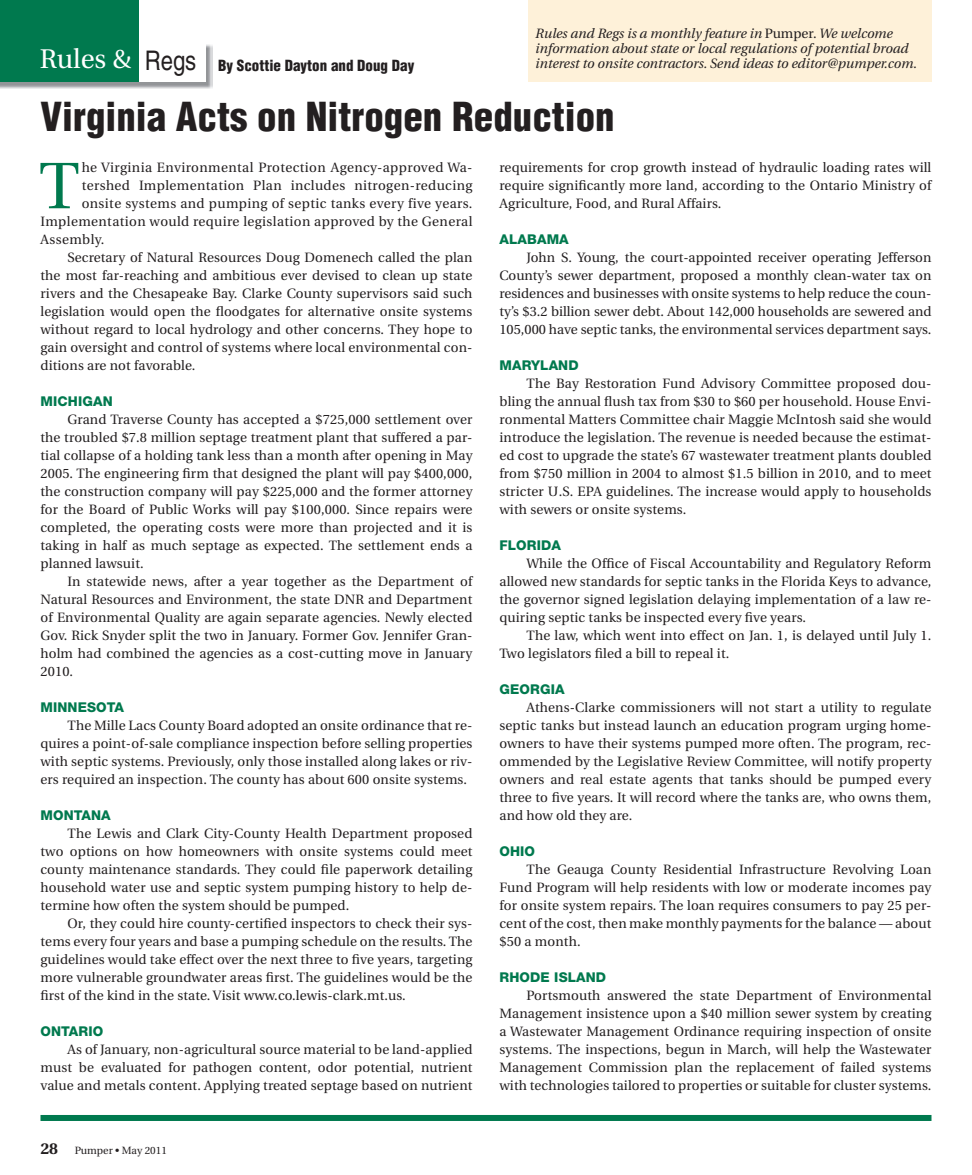
<style>
.page{position:relative;width:972px;height:1175px;background:#fff}
.page>*{position:absolute;margin:0;border:0;box-sizing:border-box;transform-origin:0 0}
.t1{font:65.55px "Utopia";color:#00794e}
.t2{font:900 condensed 39px "Helvetica";color:#231f20}
.t3{font:27px "Utopia";color:#fff}
.t4{font:900 condensed 15px "Helvetica";color:#231f20}
.t5{font:13.5px/18px "Utopia";letter-spacing:.01em;color:#231f20;text-align:justify}
.t6{font:13.5px "Utopia";letter-spacing:.03em;color:#231f20}
.t7{font:italic 13.5px/15px "Utopia";color:#231f20}
.t8{font:800 13.5px "Helvetica Neue";letter-spacing:.01em;color:#00794e}
.t9{font:10.5px "Utopia";color:#231f20}
.s1{font-style:normal}
.s2{font-family:"Helvetica";font-stretch:condensed;color:#231f20}
.s3{font-weight:700;font-size:15.75px}
</style>
<div class="page">
<img style="left:0;top:44px;width:212px;height:45px">
<div style="left:0;top:42px;width:205px;height:40px;background:#fff"></div>
<div style="left:0;top:0;width:138px;height:82px;background:#00794e"></div>
<div style="left:40px;top:1114px;width:892px;height:6px;background:#00794e"></div>
<div style="left:528px;top:0;width:404px;height:82px;background:#fef1d9"></div>
<p class="t7" style="left:535px;top:26px;width:383px">Rules and Regs is a monthly feature in <span class="s1">Pumper.</span> We welcome information about state or local regulations of potential broad interest to onsite contractors. Send ideas to editor@pumper.com.</p>
<h3 class="t3" style="left:40px;top:44px;width:158px">Rules &amp; <span class="s2">Regs</span></h3>
<h2 class="t2" style="left:40px;top:92px;width:576px">Virginia Acts on Nitrogen Reduction</h2>
<p class="t4" style="left:218px;top:56px;width:198px">By Scottie Dayton and Doug Day</p>
<h1 class="t1" style="left:39px;top:150px;width:42px">T</h1>
<p class="t6" style="left:82px;top:160px;width:392px">he Virginia Environmental Protection Agency-approved Wa-</p>
<p class="t6" style="left:82px;top:178px;width:392px">tershed Implementation Plan includes nitrogen-reducing</p>
<p class="t6" style="left:82px;top:196px;width:392px">onsite systems and pumping of septic tanks every five years.</p>
<p class="t6" style="left:40px;top:214px;width:433px">Implementation would require legislation approved by the General</p>
<p class="t6" style="left:40px;top:232px;width:65px">Assembly.</p>
<p class="t5" style="left:67px;top:249px;width:406px">Secretary of Natural Resources Doug Domenech called the plan</p>
<p class="t5" style="left:40px;top:267px;width:434px">the most far-reaching and ambitious ever devised to clean up state</p>
<p class="t5" style="left:40px;top:285px;width:433px">rivers and the Chesapeake Bay. Clarke County supervisors said such</p>
<p class="t5" style="left:40px;top:303px;width:433px">legislation would open the floodgates for alternative onsite systems</p>
<p class="t5" style="left:40px;top:321px;width:434px">without regard to local hydrology and other concerns. They hope to</p>
<p class="t5" style="left:40px;top:339px;width:434px">gain oversight and control of systems where local environmental con-</p>
<p class="t5" style="left:40px;top:357px;width:157px">ditions are not favorable.</p>
<p class="t8" style="left:40px;top:393px;width:74px">MICHIGAN</p>
<p class="t5" style="left:40px;top:411px;width:434px;text-indent:27px">Grand Traverse County has accepted a $725,000 settlement over the troubled $7.8 million septage treatment plant that suffered a par&shy;tial collapse of a holding tank less than a month after opening in May 2005. The engineering firm that designed the plant will pay $400,000, the construction company will pay $225,000 and the former attorney for the Board of Public Works will pay $100,000. Since repairs were completed, the operating costs were more than projected and it is taking in half as much septage as expected. The settlement ends a planned lawsuit.</p>
<p class="t5" style="left:40px;top:573px;width:434px;text-indent:27px">In statewide news, after a year together as the Department of Natural Resources and Environment, the state DNR and Department of Environmental Quality are again separate agencies. Newly elected Gov. Rick Snyder split the two in January. Former Gov. Jennifer Gran&shy;holm had combined the agencies as a cost-cutting move in January 2010.</p>
<p class="t8" style="left:40px;top:699px;width:85px">MINNESOTA</p>
<p class="t5" style="left:40px;top:717px;width:433px;text-indent:27px">The Mille Lacs County Board adopted an onsite ordinance that re&shy;quires a point-of-sale compliance inspection before selling properties with septic systems. Previously, only those installed along lakes or riv&shy;ers required an inspection. The county has about 600 onsite systems.</p>
<p class="t8" style="left:40px;top:807px;width:72px">MONTANA</p>
<p class="t5" style="left:40px;top:825px;width:434px;text-indent:27px">The Lewis and Clark City-County Health Department proposed two options on how homeowners with onsite systems could meet county maintenance standards. They could file paperwork detailing household water use and septic system pumping history to help de&shy;termine how often the system should be pumped.</p>
<p class="t5" style="left:40px;top:915px;width:434px;text-indent:27px">Or, they could hire county-certified inspectors to check their sys&shy;tems every four years and base a pumping schedule on the results. The guidelines would take effect over the next three to five years, targeting more vulnerable groundwater areas first. The guidelines would be the first of the kind in the state. Visit www.co.lewis-clark.mt.us.</p>
<p class="t8" style="left:40px;top:1023px;width:64px">ONTARIO</p>
<p class="t5" style="left:40px;top:1041px;width:434px;text-indent:27px">As of January, non-agricultural source material to be land-applied must be evaluated for pathogen content, odor potential, nutrient value and metals content. Applying treated septage based on nutrient</p>
<p class="t9" style="left:40px;top:1144px;width:128px"><span class="s3">28</span> Pumper • May 2011</p>
<p class="t5" style="left:499px;top:159px;width:434px">requirements for crop growth instead of hydraulic loading rates will require significantly more land, according to the Ontario Ministry of Agriculture, Food, and Rural Affairs.</p>
<p class="t8" style="left:499px;top:231px;width:71px">ALABAMA</p>
<p class="t5" style="left:499px;top:249px;width:434px;text-indent:27px">John S. Young, the court-appointed receiver operating Jefferson County’s sewer department, proposed a monthly clean-water tax on residences and businesses with onsite systems to help reduce the coun&shy;ty’s $3.2 billion sewer debt. About 142,000 households are sewered and 105,000 have septic tanks, the environmental services department says.</p>
<p class="t8" style="left:499px;top:357px;width:81px">MARYLAND</p>
<p class="t5" style="left:499px;top:375px;width:434px;text-indent:27px">The Bay Restoration Fund Advisory Committee proposed dou&shy;bling the annual flush tax from $30 to $60 per household. House Envi&shy;ronmental Matters Committee chair Maggie McIntosh said she would introduce the legislation. The revenue is needed because the estimat&shy;ed cost to upgrade the state’s 67 wastewater treatment plants doubled from $750 million in 2004 to almost $1.5 billion in 2010, and to meet stricter U.S. EPA guidelines. The increase would apply to households with sewers or onsite systems.</p>
<p class="t8" style="left:499px;top:537px;width:63px">FLORIDA</p>
<p class="t5" style="left:499px;top:555px;width:434px;text-indent:27px">While the Office of Fiscal Accountability and Regulatory Reform allowed new standards for septic tanks in the Florida Keys to advance, the governor signed legislation delaying implementation of a law re&shy;quiring septic tanks be inspected every five years.</p>
<p class="t5" style="left:499px;top:627px;width:433px;text-indent:27px">The law, which went into effect on Jan. 1, is delayed until July 1.<br>Two legislators filed a bill to repeal it.</p>
<p class="t8" style="left:499px;top:681px;width:67px">GEORGIA</p>
<p class="t5" style="left:499px;top:699px;width:434px;text-indent:27px">Athens-Clarke commissioners will not start a utility to regulate septic tanks but instead launch an education program urging home&shy;owners to have their systems pumped more often. The program, rec&shy;ommended by the Legislative Review Committee, will notify property owners and real estate agents that tanks should be pumped every three to five years. It will record where the tanks are, who owns them, and how old they are.</p>
<p class="t8" style="left:499px;top:843px;width:37px">OHIO</p>
<p class="t5" style="left:499px;top:861px;width:433px;text-indent:27px">The Geauga County Residential Infrastructure Revolving Loan Fund Program will help residents with low or moderate incomes pay for onsite system repairs. The loan requires consumers to pay 25 per&shy;cent of the cost, then make monthly payments for the balance — about $50 a month.</p>
<p class="t8" style="left:499px;top:969px;width:108px">RHODE ISLAND</p>
<p class="t5" style="left:499px;top:987px;width:434px;text-indent:27px">Portsmouth answered the state Department of Environmental Management insistence upon a $40 million sewer system by creating a Wastewater Management Ordinance requiring inspection of onsite systems. The inspections, begun in March, will help the Wastewater Management Commission plan the replacement of failed systems with technologies tailored to properties or suitable for cluster systems.</p>
</div>
